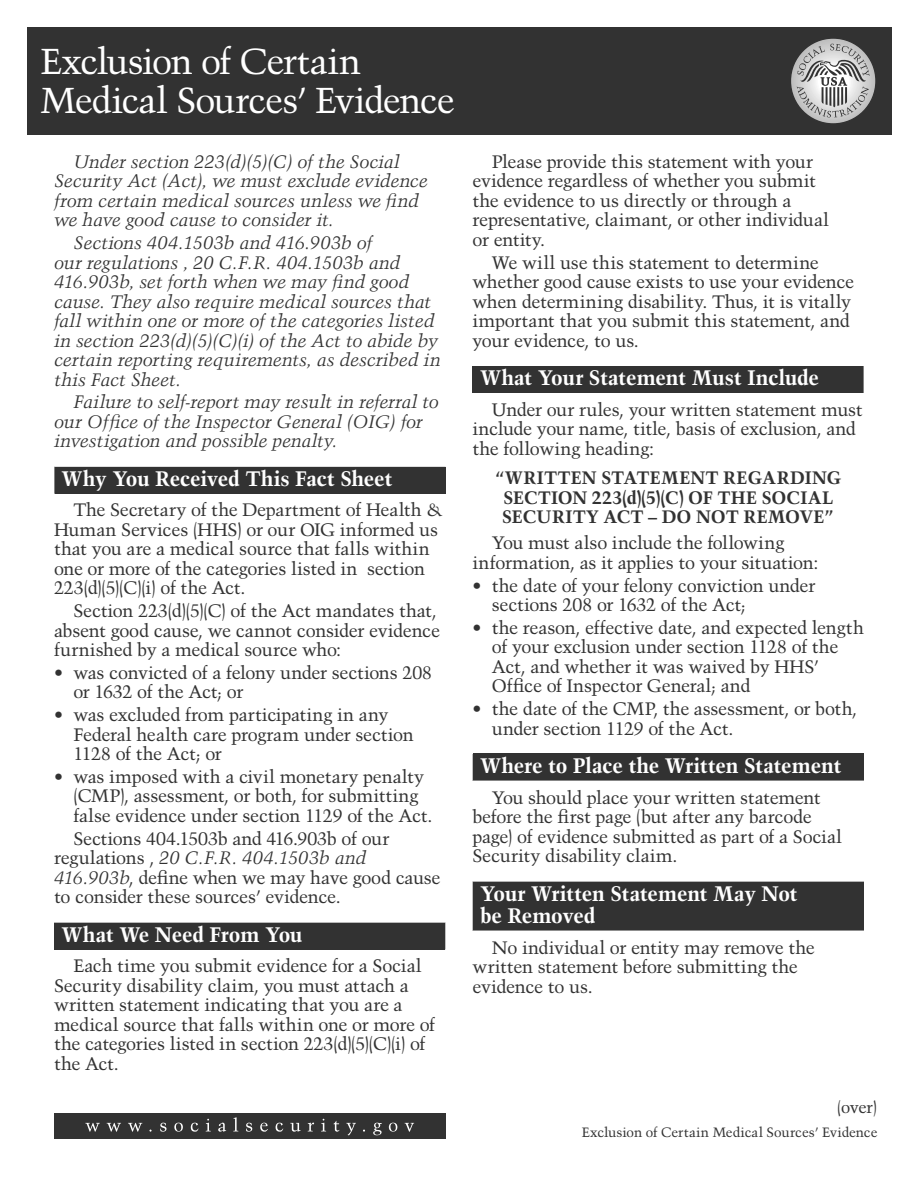
<style>
.page{position:relative;width:918px;height:1188px;background:#fff}
.page>*{position:absolute;margin:0;border:0;box-sizing:border-box;transform-origin:0 0}
.t1{font:36px/39px "Trump Mediaeval";letter-spacing:-.035em;color:#fff}
.t2{font:700 21px "Trump Mediaeval";letter-spacing:-.02em;color:#fff}
.t3{font:18px/19.5px "Trump Mediaeval";letter-spacing:-.015em;color:#323232}
.t4{font:italic 18px/19.5px "Trump Mediaeval";letter-spacing:-.015em;color:#323232}
.t5{font:700 18px/19.5px "Trump Mediaeval";letter-spacing:.005em;color:#323232;text-align:center}
.t6{font:16.5px "Trump Mediaeval";color:#323232}
.t7{font:13.5px "Trump Mediaeval";color:#323232}
.s1{font-style:italic}
</style>
<div class="page">
<div style="left:27px;top:27px;width:864px;height:108px;background:#323232"></div>
<div style="left:54px;top:1114px;width:392px;height:25px;background:#323232"></div>
<svg style="left:85px;top:1117px;width:329px;height:19px"></svg>
<svg style="left:790px;top:38px;width:86px;height:86px"></svg>
<svg style="left:797px;top:44px;width:73px;height:74px;background:#adadad"></svg>
<div style="left:54px;top:922px;width:392px;height:27px;background:#b9b9b9"></div>
<div style="left:473px;top:754px;width:391px;height:27px;background:#838383"></div>
<svg style="left:473px;top:881px;width:391px;height:50px"></svg>
<div style="left:55px;top:467px;width:390px;height:27px;background:#323232"></div>
<div style="left:473px;top:366px;width:390px;height:27px;background:#323232"></div>
<div style="left:474px;top:753px;width:390px;height:27px;background:#323232"></div>
<div style="left:473px;top:882px;width:390px;height:48px;background:#323232"></div>
<div style="left:54px;top:923px;width:391px;height:27px;background:#323232"></div>
<h1 class="t1" style="left:41px;top:44px;width:416px">Exclusion of Certain<br>Medical Sources’ Evidence</h1>
<p class="t4" style="left:54px;top:153px;width:375px;text-indent:19px">Under section 223(d)(5)(C) of the Social Security Act (Act), we must exclude evidence from certain medical sources unless we find we have good cause to consider it.</p>
<p class="t4" style="left:54px;top:234px;width:388px;text-indent:19px">Sections 404.1503b and 416.903b of<br>our regulations , 20 C.F.R. 404.1503b and 416.903b, set forth when we may find good cause. They also require medical sources that fall within one or more of the categories listed in section 223(d)(5)(C)(i) of the Act to abide by certain reporting requirements, as described in this Fact Sheet.</p>
<p class="t4" style="left:54px;top:394px;width:386px;text-indent:19px">Failure to self-report may result in referral to our Office of the Inspector General (OIG) for investigation and possible penalty.</p>
<p class="t2" style="left:62px;top:470px;width:333px">Why You Received This Fact Sheet</p>
<p class="t3" style="left:54px;top:502px;width:390px;text-indent:19px">The Secretary of the Department of Health &amp; Human Services (HHS) or our OIG informed us that you are a medical source that falls within one or more of the categories listed in section 223(d)(5)(C)(i) of the Act.</p>
<p class="t3" style="left:54px;top:602px;width:388px;text-indent:19px">Section 223(d)(5)(C) of the Act mandates that, absent good cause, we cannot consider evidence furnished by a medical source who:</p>
<p class="t3" style="left:73px;top:664px;width:360px;text-indent:-19px">• was convicted of a felony under sections 208 or 1632 of the Act; or</p>
<p class="t3" style="left:73px;top:706px;width:342px;text-indent:-19px">• was excluded from participating in any<br>Federal health care program under section<br>1128 of the Act; or</p>
<p class="t3" style="left:73px;top:768px;width:361px;text-indent:-19px">• was imposed with a civil monetary penalty (CMP), assessment, or both, for submitting false evidence under section 1129 of the Act.</p>
<p class="t3" style="left:54px;top:830px;width:388px;text-indent:19px">Sections 404.1503b and 416.903b of our regulations , <span class="s1">20 C.F.R. 404.1503b and 416.903b</span>, define when we may have good cause to consider these sources’ evidence.</p>
<p class="t2" style="left:62px;top:925px;width:243px">What We Need From You</p>
<p class="t3" style="left:54px;top:957px;width:383px;text-indent:19px">Each time you submit evidence for a Social Security disability claim, you must attach a written statement indicating that you are a medical source that falls within one or more of the categories listed in section 223(d)(5)(C)(i) of the Act.</p>
<p class="t3" style="left:473px;top:153px;width:358px;text-indent:19px">Please provide this statement with your evidence regardless of whether you submit the evidence to us directly or through a representative, claimant, or other individual or entity.</p>
<p class="t3" style="left:473px;top:254px;width:383px;text-indent:19px">We will use this statement to determine whether good cause exists to use your evidence when determining disability. Thus, it is vitally important that you submit this statement, and your evidence, to us.</p>
<p class="t2" style="left:480px;top:369px;width:340px">What Your Statement Must Include</p>
<p class="t3" style="left:473px;top:401px;width:392px;text-indent:19px">Under our rules, your written statement must include your name, title, basis of exclusion, and the following heading:</p>
<p class="t5" style="left:495px;top:469px;width:348px">“WRITTEN STATEMENT REGARDING<br>SECTION 223(d)(5)(C) OF THE SOCIAL<br>SECURITY ACT – DO NOT REMOVE”</p>
<p class="t3" style="left:473px;top:535px;width:347px;text-indent:19px">You must also include the following information, as it applies to your situation:</p>
<p class="t3" style="left:492px;top:577px;width:325px;text-indent:-19px">• the date of your felony conviction under sections 208 or 1632 of the Act;</p>
<p class="t3" style="left:492px;top:619px;width:374px;text-indent:-19px">• the reason, effective date, and expected length of your exclusion under section 1128 of the Act, and whether it was waived by HHS’ Office of Inspector General; and</p>
<p class="t3" style="left:492px;top:700px;width:367px;text-indent:-19px">• the date of the CMP, the assessment, or both, under section 1129 of the Act.</p>
<p class="t2" style="left:480px;top:757px;width:363px">Where to Place the Written Statement</p>
<p class="t3" style="left:473px;top:789px;width:371px;text-indent:19px">You should place your written statement before the first page (but after any barcode page) of evidence submitted as part of a Social Security disability claim.</p>
<p class="t2" style="left:480px;top:884px;width:319px">Your Written Statement May Not</p>
<p class="t2" style="left:480px;top:907px;width:117px">be Removed</p>
<p class="t3" style="left:473px;top:939px;width:344px;text-indent:19px">No individual or entity may remove the written statement before submitting the evidence to us.</p>
<p class="t6" style="left:837px;top:1100px;width:41px">(over)</p>
<p class="t7" style="left:582px;top:1127px;width:297px">Exclusion of Certain Medical Sources’ Evidence</p>
</div>
